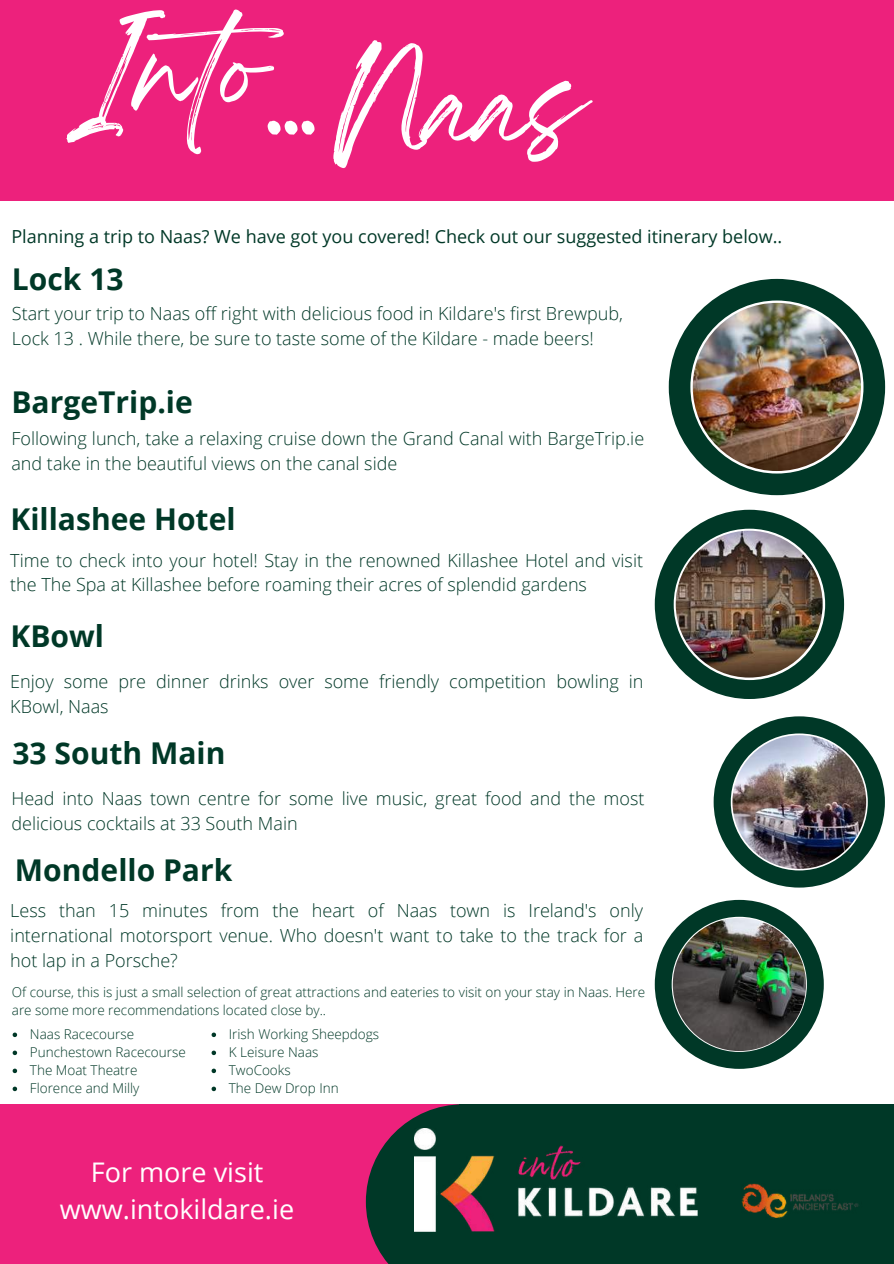
<style>
.page{position:relative;width:894px;height:1264px;background:#fff}
.page>*{position:absolute;margin:0;border:0;box-sizing:border-box;transform-origin:0 0}
.t1{font:97.5px "Breathing";color:#fff}
.t2{font:700 30px "Open Sans";color:#003827}
.t3{font:27px/37.2px "Open Sans";color:#fff;text-align:center}
.t4{font:300 18px/24.8px "Open Sans";color:#003827}
.t5{font:18px "Open Sans";color:#003827}
.t6{font:300 13.5px/18px "Open Sans";color:#003827}
.s1{font-size:100.65px}
</style>
<div class="page">
<div style="left:0;top:0;width:893px;height:201px;background:#ed217c"></div>
<div style="left:0;top:1104px;width:893px;height:159px;background:#ed217c"></div>
<svg style="left:366px;top:1104px;width:93px;height:159px"></svg>
<div style="left:459px;top:1104px;width:434px;height:159px;background:#003827"></div>
<svg style="left:713px;top:716px;width:171px;height:171px"></svg>
<img style="left:732px;top:735px;width:133px;height:133px;border-radius:50%">
<svg style="left:654px;top:510px;width:189px;height:189px"></svg>
<img style="left:675px;top:530px;width:147px;height:147px;border-radius:50%">
<svg style="left:668px;top:279px;width:216px;height:216px;fill:#003827"></svg>
<img style="left:692px;top:303px;width:168px;height:168px;border-radius:50%">
<svg style="left:654px;top:899px;width:169px;height:169px"></svg>
<img style="left:672px;top:917px;width:133px;height:134px;border-radius:50%">
<img style="left:415px;top:1128px;width:282px;height:103px">
<img style="left:741px;top:1183px;width:118px;height:35px">
<svg style="left:13px;top:1032px;width:4px;height:5px"></svg>
<svg style="left:13px;top:1050px;width:4px;height:5px"></svg>
<svg style="left:13px;top:1068px;width:4px;height:5px"></svg>
<svg style="left:13px;top:1086px;width:4px;height:5px"></svg>
<svg style="left:211px;top:1032px;width:5px;height:5px"></svg>
<svg style="left:211px;top:1050px;width:5px;height:5px"></svg>
<svg style="left:211px;top:1068px;width:5px;height:5px"></svg>
<svg style="left:211px;top:1086px;width:5px;height:5px"></svg>
<h1 class="t1" style="left:66px;top:42px;width:519px">Into... <span class="s1">Naas</span></h1>
<p class="t5" style="left:11px;top:223px;width:772px">Planning a trip to Naas? We have got you covered! Check out our suggested itinerary below..</p>
<h2 class="t2" style="left:12px;top:257px;width:113px">Lock 13</h2>
<p class="t4" style="left:12px;top:301px;width:612px">Start your trip to Naas off right with delicious food in Kildare's first Brewpub,<br>Lock 13 . While there, be sure to taste some of the Kildare - made beers!</p>
<h2 class="t2" style="left:11px;top:380px;width:183px">BargeTrip.ie</h2>
<p class="t4" style="left:11px;top:426px;width:634px">Following lunch, take a relaxing cruise down the Grand Canal with BargeTrip.ie and take in the beautiful views on the canal side</p>
<h2 class="t2" style="left:10px;top:497px;width:226px">Killashee Hotel</h2>
<p class="t4" style="left:10px;top:547px;width:634px">Time to check into your hotel! Stay in the renowned Killashee Hotel and visit the The Spa at Killashee before roaming their acres of splendid gardens</p>
<h2 class="t2" style="left:10px;top:614px;width:95px">KBowl</h2>
<p class="t4" style="left:10px;top:668px;width:634px">Enjoy some pre dinner drinks over some friendly competition bowling in<br>KBowl, Naas</p>
<h2 class="t2" style="left:12px;top:731px;width:214px">33 South Main</h2>
<p class="t4" style="left:11px;top:786px;width:634px">Head into Naas town centre for some live music, great food and the most delicious cocktails at 33 South Main</p>
<h2 class="t2" style="left:15px;top:848px;width:219px">Mondello Park</h2>
<p class="t4" style="left:10px;top:897px;width:634px;text-align:justify">Less than 15 minutes from the heart of Naas town is Ireland's only international motorsport venue. Who doesn't want to take to the track for a hot lap in a Porsche?</p>
<p class="t6" style="left:12px;top:982px;width:634px">Of course, this is just a small selection of great attractions and eateries to visit on your stay in Naas. Here are some more recommendations located close by..</p>
<p class="t6" style="left:30px;top:1025px;width:157px">Naas Racecourse<br>Punchestown Racecourse<br>The Moat Theatre<br>Florence and Milly</p>
<p class="t6" style="left:229px;top:1025px;width:152px">Irish Working Sheepdogs<br>K Leisure Naas<br>TwoCooks<br>The Dew Drop Inn</p>
<h3 class="t3" style="left:60px;top:1152px;width:236px">For more visit www.intokildare.ie</h3>
</div>
